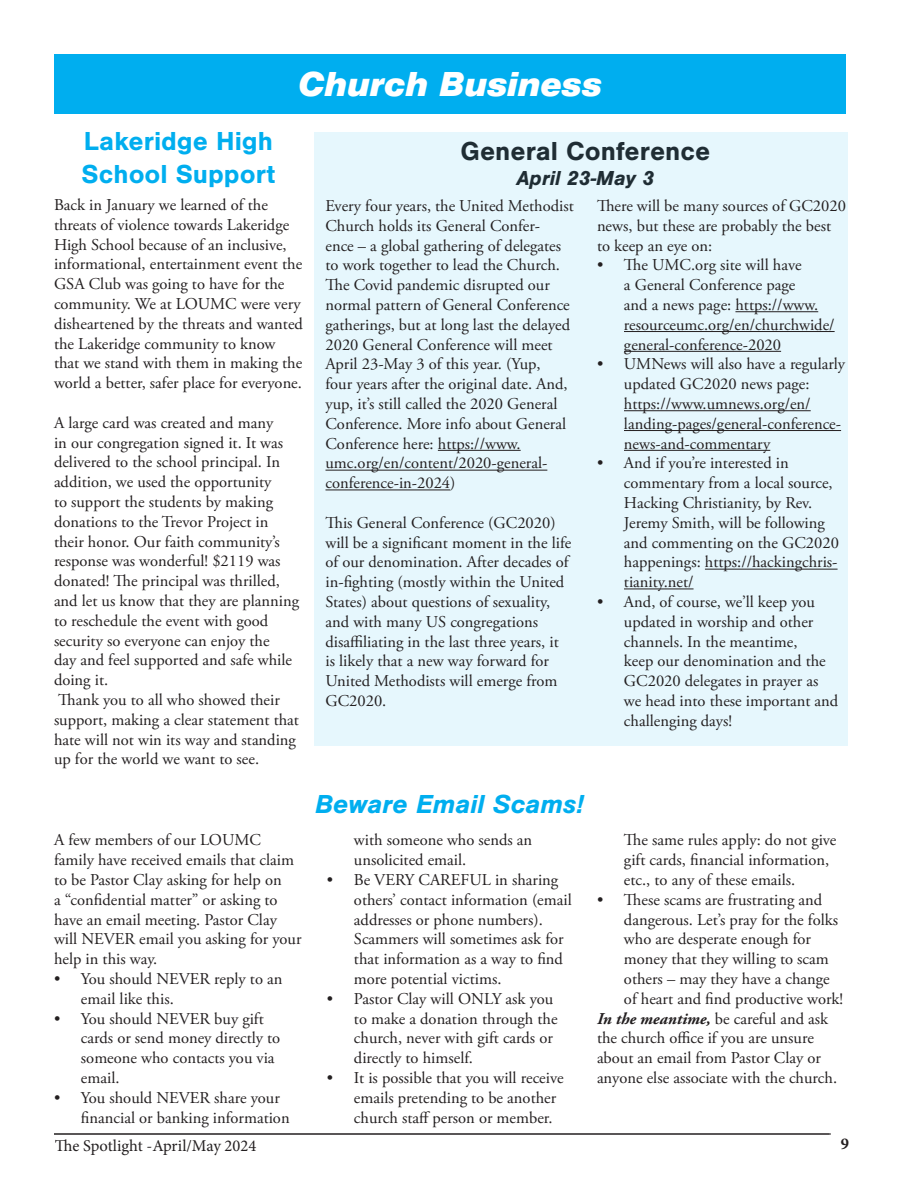
<style>
.page{position:relative;width:918px;height:1188px;background:#fff}
.page>*{position:absolute;margin:0;border:0;box-sizing:border-box;transform-origin:0 0}
.t1{font:italic 900 36px "Nimbus San";letter-spacing:-.005em;color:#fff}
.t2{font:700 27px/32.4px "Nimbus San";color:#00aeef}
.t3{font:italic 700 27px "Nimbus San";color:#00aeef}
.t4{font:700 27px "Nimbus San";color:#231f20}
.t5{font:italic 700 21px "Nimbus San";color:#231f20}
.t6{font:16.5px/19.8px "Adobe Garamond Pro";color:#231f20}
.t7{font:16.5px "Minion Pro";color:#231f20}
.t8{font:700 16.5px "Minion Pro";color:#231f20}
.s1{font-weight:700;font-style:italic}
</style>
<div class="page">
<hr style="left:54px;top:1134px;width:777px;height:1px;background:#231f20">
<div style="left:54px;top:54px;width:792px;height:59px;background:#00aeef"></div>
<div style="left:314px;top:132px;width:534px;height:613px;background:#e6f7fd"></div>
<hr style="left:438px;top:450px;width:83px;height:1px;background:#231f20">
<hr style="left:326px;top:470px;width:221px;height:1px;background:#231f20">
<hr style="left:326px;top:490px;width:124px;height:1px;background:#231f20">
<hr style="left:735px;top:311px;width:83px;height:1px;background:#231f20">
<hr style="left:624px;top:331px;width:211px;height:1px;background:#231f20">
<hr style="left:624px;top:351px;width:157px;height:1px;background:#231f20">
<hr style="left:624px;top:410px;width:187px;height:1px;background:#231f20">
<hr style="left:624px;top:430px;width:217px;height:1px;background:#231f20">
<hr style="left:624px;top:450px;width:146px;height:1px;background:#231f20">
<hr style="left:705px;top:569px;width:133px;height:1px;background:#231f20">
<hr style="left:624px;top:589px;width:70px;height:1px;background:#231f20">
<h1 class="t1" style="left:298px;top:63px;width:305px">Church Business</h1>
<h2 class="t2" style="left:82px;top:125px;width:195px">Lakeridge High<br>School Support</h2>
<p class="t6" style="left:54px;top:195px;width:250px">Back in January we learned of the threats of violence towards Lakeridge High School because of an inclusive, informational, entertainment event the GSA Club was going to have for the community. We at LOUMC were very disheartened by the threats and wanted the Lakeridge community to know that we stand with them in making the world a better, safer place for everyone.</p>
<p class="t6" style="left:54px;top:413px;width:247px">A large card was created and many<br>in our congregation signed it. It was delivered to the school principal. In addition, we used the opportunity<br>to support the students by making donations to the Trevor Project in their honor. Our faith community’s response was wonderful! $2119 was donated! The principal was thrilled, and let us know that they are planning to reschedule the event with good security so everyone can enjoy the<br>day and feel supported and safe while doing it.<br>Thank you to all who showed their support, making a clear statement that hate will not win its way and standing up for the world we want to see.</p>
<p class="t6" style="left:54px;top:831px;width:249px">A few members of our LOUMC family have received emails that claim to be Pastor Clay asking for help on<br>a “confidential matter” or asking to have an email meeting. Pastor Clay will NEVER email you asking for your help in this way.</p>
<p class="t6" style="left:81px;top:969px;width:203px;text-indent:-27px">• You should NEVER reply to an email like this.</p>
<p class="t6" style="left:81px;top:1009px;width:201px;text-indent:-27px">• You should NEVER buy gift cards or send money directly to someone who contacts you via email.</p>
<p class="t6" style="left:81px;top:1088px;width:210px;text-indent:-27px">• You should NEVER share your financial or banking information</p>
<p class="t7" style="left:55px;top:1134px;width:203px">The Spotlight -April/May 2024</p>
<h2 class="t4" style="left:460px;top:135px;width:251px">General Conference</h2>
<p class="t5" style="left:517px;top:165px;width:139px">April 23-May 3</p>
<p class="t6" style="left:326px;top:197px;width:250px">Every four years, the United Methodist Church holds its General Confer-<br>ence – a global gathering of delegates to work together to lead the Church.<br>The Covid pandemic disrupted our normal pattern of General Conference gatherings, but at long last the delayed 2020 General Conference will meet April 23-May 3 of this year. (Yup,<br>four years after the original date. And, yup, it’s still called the 2020 General Conference. More info about General Conference here: https://www. umc.org/en/content/2020-general&shy;conference-in-2024)</p>
<p class="t6" style="left:326px;top:513px;width:247px">This General Conference (GC2020) will be a significant moment in the life of our denomination. After decades of in-fighting (mostly within the United States) about questions of sexuality, and with many US congregations disaffiliating in the last three years, it is likely that a new way forward for United Methodists will emerge from GC2020.</p>
<p class="t6" style="left:597px;top:197px;width:250px">There will be many sources of GC2020 news, but these are probably the best to keep an eye on:</p>
<p class="t6" style="left:624px;top:256px;width:212px;text-indent:-27px">• The UMC.org site will have<br>a General Conference page<br>and a news page: https://www. resourceumc.org/en/churchwide/ general-conference-2020</p>
<p class="t6" style="left:624px;top:355px;width:223px;text-indent:-27px">• UMNews will also have a regularly updated GC2020 news page: https://www.umnews.org/en/ landing-pages/general-conference&shy;news-and-commentary</p>
<p class="t6" style="left:624px;top:454px;width:216px;text-indent:-27px">• And if you’re interested in commentary from a local source,<br>Hacking Christianity, by Rev.<br>Jeremy Smith, will be following and commenting on the GC2020 happenings: https://hackingchris&shy;tianity.net/</p>
<p class="t6" style="left:624px;top:593px;width:216px;text-indent:-27px">• And, of course, we’ll keep you updated in worship and other channels. In the meantime,<br>keep our denomination and the<br>GC2020 delegates in prayer as we head into these important and challenging days!</p>
<h2 class="t3" style="left:315px;top:788px;width:270px">Beware Email Scams!</h2>
<p class="t6" style="left:354px;top:831px;width:180px">with someone who sends an unsolicited email.</p>
<p class="t6" style="left:354px;top:870px;width:219px;text-indent:-27px">• Be VERY CAREFUL in sharing others’ contact information (email addresses or phone numbers).<br>Scammers will sometimes ask for that information as a way to find more potential victims.</p>
<p class="t6" style="left:354px;top:989px;width:205px;text-indent:-27px">• Pastor Clay will ONLY ask you to make a donation through the church, never with gift cards or directly to himself.</p>
<p class="t6" style="left:354px;top:1068px;width:211px;text-indent:-27px">• It is possible that you will receive emails pretending to be another church staff person or member.</p>
<p class="t6" style="left:624px;top:831px;width:214px">The same rules apply: do not give gift cards, financial information, etc., to any of these emails.</p>
<p class="t6" style="left:597px;top:890px;width:227px">• These scams are frustrating and</p>
<p class="t6" style="left:624px;top:910px;width:216px">dangerous. Let’s pray for the folks</p>
<p class="t6" style="left:624px;top:930px;width:189px">who are desperate enough for</p>
<p class="t6" style="left:624px;top:950px;width:206px">money that they willing to scam</p>
<p class="t6" style="left:624px;top:969px;width:207px">others – may they have a change</p>
<p class="t6" style="left:624px;top:989px;width:221px">of heart and find productive work!</p>
<p class="t6" style="left:597px;top:1009px;width:233px"><span class="s1">In the meantime,</span> be careful and ask</p>
<p class="t6" style="left:597px;top:1029px;width:218px">the church office if you are unsure</p>
<p class="t6" style="left:597px;top:1049px;width:226px">about an email from Pastor Clay or</p>
<p class="t6" style="left:597px;top:1068px;width:242px">anyone else associate with the church.</p>
<p class="t8" style="left:841px;top:1132px;width:10px">9</p>
</div>
